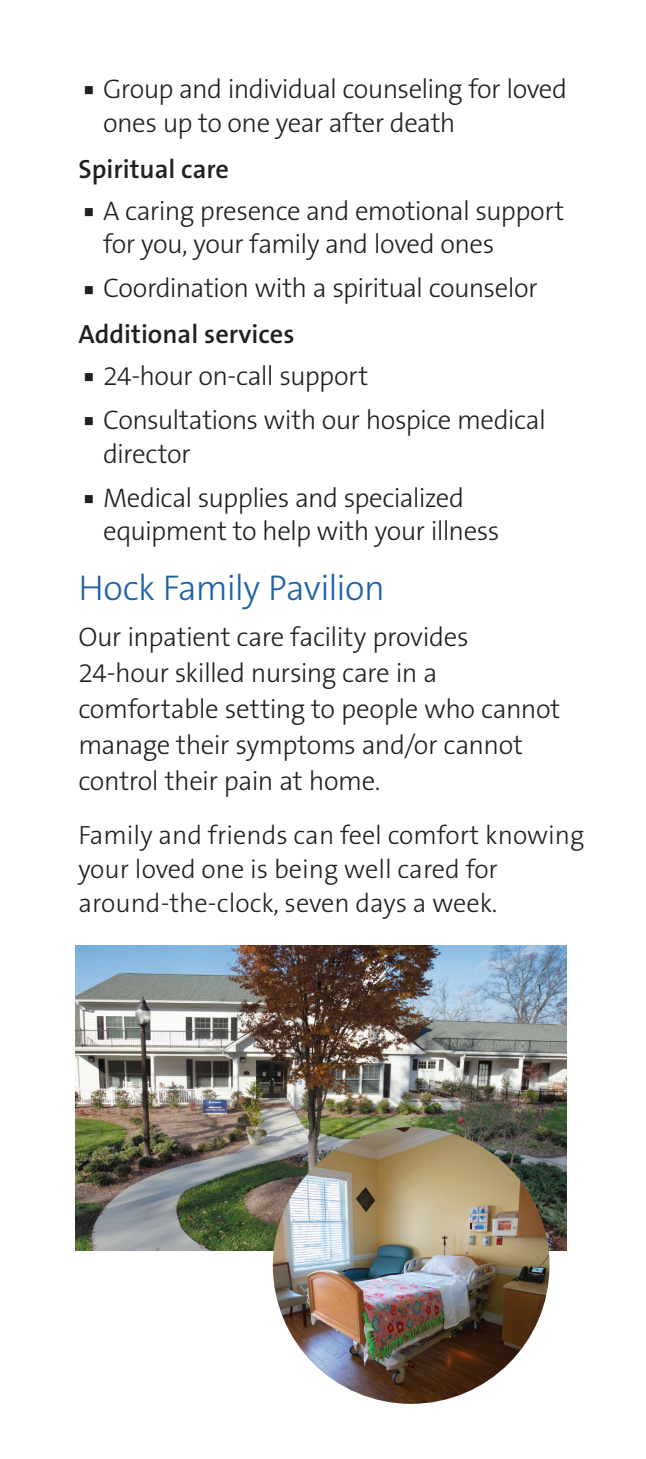
<style>
.page{position:relative;width:646px;height:1459px;background:#fff}
.page>*{position:absolute;margin:0;border:0;box-sizing:border-box;transform-origin:0 0}
.t1{font:300 36px "The Sans B W3";letter-spacing:-.02em;color:#1e62a6}
.t2{font:300 27px/33.8px "The Sans B W3";letter-spacing:-.02em;color:#231f20}
.t3{font:300 26.55px/33.8px "The Sans B W3";color:#231f20}
.t4{font:600 26.55px "The Sans B W6";color:#231f20}
</style>
<div class="page">
<img style="left:76px;top:946px;width:491px;height:304px">
<img style="left:273px;top:1127px;width:276px;height:277px;border-radius:138px">
<p class="t2" style="left:103px;top:72px;width:466px;text-indent:-20px">▪ Group and individual counseling for loved ones up to one year after death</p>
<h4 class="t4" style="left:78px;top:152px;width:152px">Spiritual care</h4>
<p class="t2" style="left:103px;top:194px;width:463px;text-indent:-20px">▪ A caring presence and emotional support for you, your family and loved ones</p>
<p class="t2" style="left:83px;top:271px;width:456px">▪ Coordination with a spiritual counselor</p>
<h4 class="t4" style="left:78px;top:317px;width:218px">Additional services</h4>
<p class="t2" style="left:83px;top:359px;width:287px">▪ 24-hour on-call support</p>
<p class="t2" style="left:103px;top:403px;width:444px;text-indent:-20px">▪ Consultations with our hospice medical director</p>
<p class="t2" style="left:103px;top:481px;width:398px;text-indent:-20px">▪ Medical supplies and specialized equipment to help with your illness</p>
<h3 class="t1" style="left:78px;top:565px;width:308px">Hock Family Pavilion</h3>
<p class="t2" style="left:78px;top:619px;width:484px;line-height:36px">Our inpatient care facility provides 24-hour skilled nursing care in a comfortable setting to people who cannot manage their symptoms and/or cannot control their pain at home.</p>
<p class="t3" style="left:78px;top:818px;width:507px">Family and friends can feel comfort knowing your loved one is being well cared for around-the-clock, seven days a week.</p>
</div>
